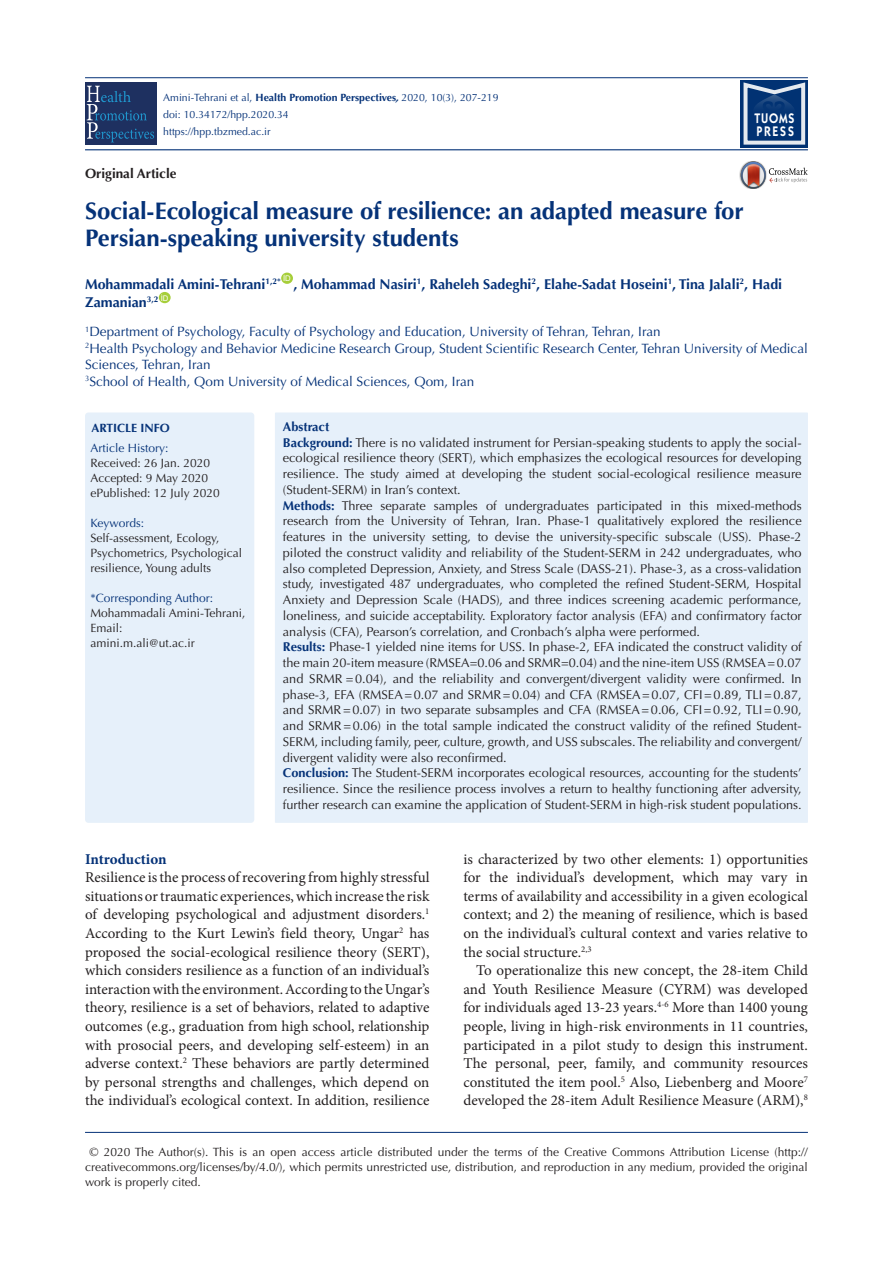
<style>
.page{position:relative;width:893px;height:1263px;background:#fff}
.page>*{position:absolute;margin:0;border:0;box-sizing:border-box;transform-origin:0 0}
.t1{font:700 24px/27px "Optima LT Std";letter-spacing:-.005em;color:#053278}
.t2{font:15px/18.6px "Minion Pro";color:#231f20;text-align:justify}
.heading_1{font:700 15px "Minion Pro";letter-spacing:-.005em;color:#053278}
.t3{font:700 14.25px "Optima LT Std";color:#053278}
.t4{font:600 13.95px/12.3px "ITC Kabel Std";letter-spacing:.11em;color:#fff;scale:.85 1}
.t5{font:13.5px/16.5px "Optima LT Std";color:#053278}
.t6{font:700 13.5px "Optima LT Std";color:#231f20}
.t7{font:12.75px/15.8px "Optima LT Std";color:#231f20;text-align:justify}
.t8{font:700 12.75px "Optima LT Std";color:#053278}
.corresponding{font:12px/15px "Optima LT Std";color:#231f20;text-align:justify}
.t9{font:12px "Optima LT Std";color:#053278}
.t10{font:700 12px "Optima LT Std";color:#053278}
.t11{font:10.5px "Optima LT Std";color:#053278}
.t12{font:7.8px "Arial";color:#fff}
.s1{font-weight:700}
.s2{font-weight:700;font-style:italic}
.s3{font-weight:700;color:#053278}
</style>
<div class="page">
<hr style="left:85px;top:149px;width:723px;height:1px;background:#053278">
<hr style="left:85px;top:77px;width:723px;height:1px;background:#053278">
<hr style="left:85px;top:1132px;width:723px;height:1px;background:#053278">
<div style="left:281px;top:273px;width:12px;height:11px;background:#a6ce39;border-radius:50%"></div>
<div style="left:159px;top:292px;width:12px;height:11px;background:#a6ce39;border-radius:50%"></div>
<img style="left:739px;top:169px;width:2px;height:13px">
<svg style="left:741px;top:161px;width:67px;height:28px"></svg>
<div style="left:275px;top:412px;width:533px;height:411px;background:#e6f0fa"></div>
<div style="left:85px;top:412px;width:169px;height:411px;background:#e6f0fa;border-radius:3px"></div>
<div style="left:85px;top:83px;width:71px;height:62px;background:#1e3060"></div>
<svg style="left:87px;top:86px;width:67px;height:56px"></svg>
<div style="left:740px;top:80px;width:68px;height:68px;background:#013273"></div>
<svg style="left:743px;top:82px;width:62px;height:63px"></svg>
<p class="t11" style="left:163px;top:91px;width:337px">Amini-Tehrani et al, <span class="s1">Health Promotion Perspectives</span><span class="s2">,</span> 2020, 10(3), 207-219</p>
<p class="t11" style="left:163px;top:108px;width:127px">doi: 10.34172/hpp.2020.34</p>
<p class="t11" style="left:163px;top:125px;width:109px">https://hpp.tbzmed.ac.ir</p>
<p class="t6" style="left:85px;top:165px;width:93px">Original Article</p>
<p class="t4" style="left:755px;top:112px;width:48px">TUOMS<br>PRESS</p>
<p class="t1" style="left:85px;top:197px;width:660px">Social-Ecological measure of resilience: an adapted measure for<br>Persian-speaking university students</p>
<p class="t3" style="left:85px;top:276px;width:197px">Mohammadali Amini-Tehrani<sup>1,2*</sup></p>
<p class="t12" style="left:283px;top:273px;width:9px">ID</p>
<p class="t3" style="left:293px;top:276px;width:490px">, Mohammad Nasiri<sup>1</sup>, Raheleh Sadeghi<sup>2</sup>, Elahe-Sadat Hoseini<sup>1</sup>, Tina Jalali<sup>2</sup>, Hadi</p>
<p class="t3" style="left:85px;top:294px;width:75px">Zamanian<sup>3,2</sup></p>
<p class="t12" style="left:161px;top:293px;width:9px">ID</p>
<p class="t5" style="left:85px;top:324px;width:577px"><sup>1</sup>Department of Psychology, Faculty of Psychology and Education, University of Tehran, Tehran, Iran</p>
<p class="t5" style="left:85px;top:340px;width:724px"><sup>2</sup>Health Psychology and Behavior Medicine Research Group, Student Scientific Research Center, Tehran University of Medical<br>Sciences, Tehran, Iran</p>
<p class="t5" style="left:85px;top:373px;width:391px"><sup>3</sup>School of Health, Qom University of Medical Sciences, Qom, Iran</p>
<p class="t10" style="left:91px;top:421px;width:80px">ARTICLE INFO</p>
<p class="t9" style="left:91px;top:441px;width:80px">Article History:</p>
<p class="corresponding" style="left:91px;top:455px;width:121px">Received: 26 Jan. 2020</p>
<p class="corresponding" style="left:91px;top:470px;width:119px">Accepted: 9 May 2020</p>
<p class="corresponding" style="left:91px;top:485px;width:131px">ePublished: 12 July 2020</p>
<p class="t9" style="left:91px;top:516px;width:55px">Keywords:</p>
<p class="corresponding" style="left:91px;top:530px;width:153px;text-align:left">Self-assessment, Ecology,<br>Psychometrics, Psychological resilience, Young adults</p>
<p class="t9" style="left:91px;top:591px;width:124px">*Corresponding Author:</p>
<p class="corresponding" style="left:91px;top:605px;width:156px">Mohammadali Amini-Tehrani,</p>
<p class="corresponding" style="left:91px;top:620px;width:34px">Email:</p>
<p class="corresponding" style="left:91px;top:635px;width:106px">amini.m.ali@ut.ac.ir</p>
<p class="t8" style="left:283px;top:419px;width:48px">Abstract</p>
<p class="t7" style="left:283px;top:435px;width:520px"><span class="s3">Background:</span> There is no validated instrument for Persian-speaking students to apply the social&shy;ecological resilience theory (SERT), which emphasizes the ecological resources for developing resilience. The study aimed at developing the student social-ecological resilience measure (Student-SERM) in Iran’s context.</p>
<p class="t7" style="left:283px;top:498px;width:520px"><span class="s3">Methods:</span> Three separate samples of undergraduates participated in this mixed-methods research from the University of Tehran, Iran. Phase-1 qualitatively explored the resilience features in the university setting, to devise the university-specific subscale (USS). Phase-2 piloted the construct validity and reliability of the Student-SERM in 242 undergraduates, who also completed Depression, Anxiety, and Stress Scale (DASS-21). Phase-3, as a cross-validation study, investigated 487 undergraduates, who completed the refined Student-SERM, Hospital Anxiety and Depression Scale (HADS), and three indices screening academic performance, loneliness, and suicide acceptability. Exploratory factor analysis (EFA) and confirmatory factor analysis (CFA), Pearson’s correlation, and Cronbach’s alpha were performed.</p>
<p class="t7" style="left:283px;top:639px;width:520px"><span class="s3">Results:</span> Phase-1 yielded nine items for USS. In phase-2, EFA indicated the construct validity of the main 20-item measure (RMSEA=0.06 and SRMR=0.04) and the nine-item USS (RMSEA=0.07 and SRMR =0.04), and the reliability and convergent/divergent validity were confirmed. In phase-3, EFA (RMSEA=0.07 and SRMR=0.04) and CFA (RMSEA=0.07, CFI=0.89, TLI=0.87, and SRMR=0.07) in two separate subsamples and CFA (RMSEA=0.06, CFI=0.92, TLI=0.90, and SRMR=0.06) in the total sample indicated the construct validity of the refined Student-SERM, including family, peer, culture, growth, and USS subscales. The reliability and convergent/ divergent validity were also reconfirmed.</p>
<p class="t7" style="left:283px;top:765px;width:520px"><span class="s3">Conclusion:</span> The Student-SERM incorporates ecological resources, accounting for the students’ resilience. Since the resilience process involves a return to healthy functioning after adversity, further research can examine the application of Student-SERM in high-risk student populations.</p>
<p class="heading_1" style="left:85px;top:848px;width:83px">Introduction</p>
<p class="t2" style="left:85px;top:868px;width:346px">Resilience is the process of recovering from highly stressful situations or traumatic experiences, which increase the risk of developing psychological and adjustment disorders.<sup>1<br></sup>According to the Kurt Lewin’s field theory, Ungar<sup>2</sup> has proposed the social-ecological resilience theory (SERT), which considers resilience as a function of an individual’s interaction with the environment. According to the Ungar’s theory, resilience is a set of behaviors, related to adaptive outcomes (e.g., graduation from high school, relationship with prosocial peers, and developing self-esteem) in an adverse context.<sup>2</sup> These behaviors are partly determined by personal strengths and challenges, which depend on the individual’s ecological context. In addition, resilience</p>
<p class="t2" style="left:463px;top:849px;width:346px">is characterized by two other elements: 1) opportunities for the individual’s development, which may vary in terms of availability and accessibility in a given ecological context; and 2) the meaning of resilience, which is based on the individual’s cultural context and varies relative to the social structure.<sup>2,3</sup></p>
<p class="t2" style="left:463px;top:961px;width:346px;text-indent:13px">To operationalize this new concept, the 28-item Child and Youth Resilience Measure (CYRM) was developed for individuals aged 13-23 years.<sup>4-6</sup> More than 1400 young people, living in high-risk environments in 11 countries, participated in a pilot study to design this instrument.<br>The personal, peer, family, and community resources constituted the item pool.<sup>5</sup> Also, Liebenberg and Moore<sup>7 </sup>developed the 28-item Adult Resilience Measure (ARM),<sup>8</sup></p>
<p class="corresponding" style="left:85px;top:1144px;width:724px;text-indent:4px">© 2020 The Author(s). This is an open access article distributed under the terms of the Creative Commons Attribution License (http:// creativecommons.org/licenses/by/4.0/), which permits unrestricted use, distribution, and reproduction in any medium, provided the original work is properly cited.</p>
</div>
